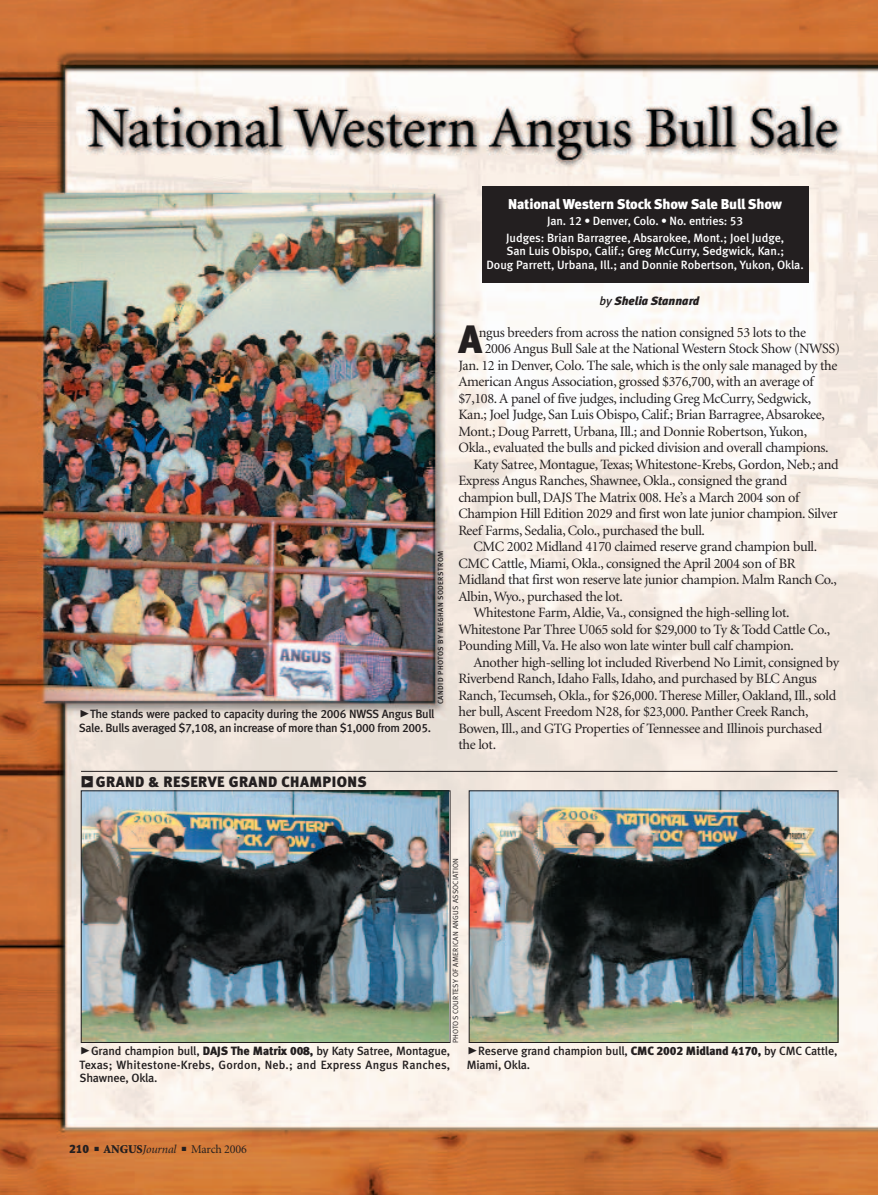
<style>
.page{position:relative;width:878px;height:1195px;background:#fff}
.page>*{position:absolute;margin:0;border:0;box-sizing:border-box;transform-origin:0 0}
.t1{font:39.6px "Meta Black LF";color:#231f20}
.t2{font:15px "Meta Black LF";letter-spacing:.03em;color:#231f20}
.t3{font:14.25px "Minion";letter-spacing:-.025em;color:#231f20}
.t4{font:14.25px "Meta Black LF";letter-spacing:-.01em;color:#fff}
.t5{font:12px/13.5px "Meta Medium LF";letter-spacing:-.03em;color:#231f20;text-align:justify}
.t6{font:12px/16.5px "Meta Medium LF";color:#fff;text-align:center}
.t7{font:12px/13.5px "Meta Medium LF";letter-spacing:-.01em;color:#231f20}
.t8{font:12px "Minion";letter-spacing:-.015em;color:#231f20}
.t9{font:italic 12px "Meta Black LF";color:#231f20}
.t10{font:7.5px "Meta Normal LF";letter-spacing:.035em;color:#231f20}
.t11{font:7.5px "Meta Medium LF";letter-spacing:.055em;color:#231f20}
.s1{font-family:"Meta Black Caps Expert";font-size:21px}
.s2{font-family:"Meta Black Expert"}
.s3{font-family:"Meta Medium LF"}
.s4{font-family:"Meta Black LF"}
.s5{font-weight:900}
.s6{font-style:italic}
</style>
<div class="page">
<img style="left:0;top:1px;width:878px;height:1194px">
<img style="left:81px;top:771px;width:756px;height:272px">
<div style="left:482px;top:186px;width:326px;height:97px;background:#231f20"></div>
<p class="t4" style="left:508px;top:198px;width:275px">National Western Stock Show Sale Bull Show</p>
<p class="t6" style="left:506px;top:214px;width:279px">Jan. 12 • Denver, Colo. • No. entries: 53<br>Judges: Brian Barragree, Absarokee, Mont.; Joel Judge,</p>
<p class="t6" style="left:486px;top:245px;width:319px;line-height:13.5px">San Luis Obispo, Calif.; Greg McCurry, Sedgwick, Kan.;<br>Doug Parrett, Urbana, Ill.; and Donnie Robertson, Yukon, Okla.</p>
<p class="t11" style="left:437px;top:704px;width:155px;rotate:-90deg">CANDID PHOTOS BY MEGHAN SODERSTROM</p>
<p class="t5" style="left:79px;top:708px;width:357px"><span class="s1">@</span>The stands were packed to capacity during the 2006 NWSS Angus Bull<br>Sale. Bulls averaged $7,108, an increase of more than $1,000 from 2005.</p>
<p class="t2" style="left:81px;top:775px;width:287px"><span class="s2">z</span> GRAND &amp; RESERVE GRAND CHAMPIONS</p>
<p class="t9" style="left:599px;top:296px;width:101px"><span class="s3">by</span> Shelia Stannard</p>
<h1 class="t1" style="left:458px;top:324px;width:25px">A</h1>
<p class="t3" style="left:479px;top:327px;width:329px">ngus breeders from across the nation consigned 53 lots to the</p>
<p class="t3" style="left:484px;top:343px;width:357px">2006 Angus Bull Sale at the National Western Stock Show (NWSS)</p>
<p class="t3" style="left:458px;top:360px;width:380px">Jan. 12 in Denver, Colo. The sale, which is the only sale managed by the</p>
<p class="t3" style="left:458px;top:376px;width:357px">American Angus Association, grossed $376,700, with an average of</p>
<p class="t3" style="left:458px;top:393px;width:354px">$7,108. A panel of five judges, including Greg McCurry, Sedgwick,</p>
<p class="t3" style="left:458px;top:409px;width:368px">Kan.; Joel Judge, San Luis Obispo, Calif.; Brian Barragree, Absarokee,</p>
<p class="t3" style="left:458px;top:426px;width:350px">Mont.; Doug Parrett, Urbana, Ill.; and Donnie Robertson, Yukon,</p>
<p class="t3" style="left:458px;top:442px;width:372px">Okla., evaluated the bulls and picked division and overall champions.</p>
<p class="t3" style="left:473px;top:459px;width:367px">Katy Satree, Montague, Texas; Whitestone-Krebs, Gordon, Neb.; and</p>
<p class="t3" style="left:458px;top:475px;width:330px">Express Angus Ranches, Shawnee, Okla., consigned the grand</p>
<p class="t3" style="left:458px;top:492px;width:342px">champion bull, DAJS The Matrix 008. He’s a March 2004 son of</p>
<p class="t3" style="left:458px;top:508px;width:380px">Champion Hill Edition 2029 and first won late junior champion. Silver</p>
<p class="t3" style="left:458px;top:525px;width:248px">Reef Farms, Sedalia, Colo., purchased the bull.</p>
<p class="t3" style="left:473px;top:541px;width:345px">CMC 2002 Midland 4170 claimed reserve grand champion bull.</p>
<p class="t3" style="left:458px;top:558px;width:339px">CMC Cattle, Miami, Okla., consigned the April 2004 son of BR</p>
<p class="t3" style="left:458px;top:574px;width:380px">Midland that first won reserve late junior champion. Malm Ranch Co.,</p>
<p class="t3" style="left:458px;top:591px;width:166px">Albin, Wyo., purchased the lot.</p>
<p class="t3" style="left:473px;top:607px;width:317px">Whitestone Farm, Aldie, Va., consigned the high-selling lot.</p>
<p class="t3" style="left:458px;top:624px;width:373px">Whitestone Par Three U065 sold for $29,000 to Ty &amp; Todd Cattle Co.,</p>
<p class="t3" style="left:458px;top:640px;width:337px">Pounding Mill, Va. He also won late winter bull calf champion.</p>
<p class="t3" style="left:473px;top:657px;width:367px">Another high-selling lot included Riverbend No Limit, consigned by</p>
<p class="t3" style="left:458px;top:673px;width:360px">Riverbend Ranch, Idaho Falls, Idaho, and purchased by BLC Angus</p>
<p class="t3" style="left:458px;top:690px;width:379px">Ranch, Tecumseh, Okla., for $26,000. Therese Miller, Oakland, Ill., sold</p>
<p class="t3" style="left:458px;top:706px;width:351px">her bull, Ascent Freedom N28, for $23,000. Panther Creek Ranch,</p>
<p class="t3" style="left:458px;top:723px;width:365px">Bowen, Ill., and GTG Properties of Tennessee and Illinois purchased</p>
<p class="t3" style="left:458px;top:739px;width:39px">the lot.</p>
<p class="t10" style="left:452px;top:1043px;width:187px;rotate:-90deg">PHOTOS COURTESY OF AMERICAN ANGUS ASSOCIATION</p>
<p class="t5" style="left:79px;top:1045px;width:372px"><span class="s1">@</span>Grand champion bull, <span class="s4">DAJS The Matrix 008,</span> by Katy Satree, Montague, Texas; Whitestone-Krebs, Gordon, Neb.; and Express Angus Ranches, Shawnee, Okla.</p>
<p class="t7" style="left:466px;top:1045px;width:372px"><span class="s1">@</span>Reserve grand champion bull, <span class="s4">CMC 2002 Midland 4170,</span> by CMC Cattle,<br>Miami, Okla.</p>
<p class="t8" style="left:69px;top:1144px;width:179px"><span class="s4">210</span> ■ <span class="s5">ANGUS</span><span class="s6">Journal</span> ■ March 2006</p>
</div>
